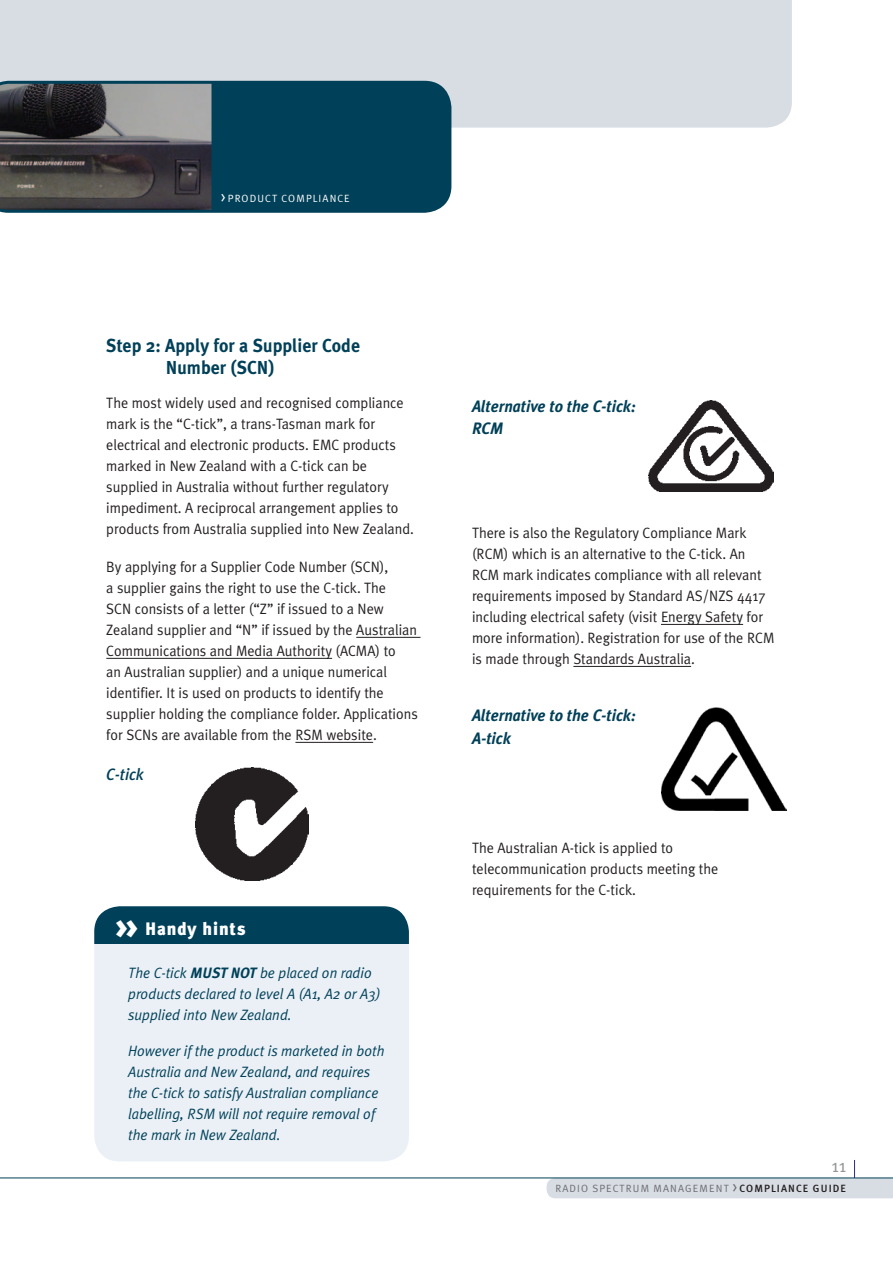
<style>
.page{position:relative;width:893px;height:1263px;background:#fff}
.page>*{position:absolute;margin:0;border:0;box-sizing:border-box;transform-origin:0 0}
.t1{font:700 18.75px/22.5px "Meta Plus";color:#004058;scale:.95 1}
.t2{font:900 18px "Meta Plus";letter-spacing:.05em;color:#fff;scale:.95 1}
.t3{font:18px "Meta Plus Normal";color:#939598}
.t4{font:italic 700 16.5px/22.5px "Meta Plus";color:#004058;scale:.95 1}
.t5{font:italic 500 16.5px "Meta Plus";color:#004058;scale:.95 1}
.t6{font:15px/21px "Meta Plus Normal";color:#231f20;scale:.95 1}
.t7{font:italic 15px/21px "Meta Plus Normal";color:#004058;scale:.95 1}
.t8{font:10.5px "Meta Plus Normal";letter-spacing:.1em;color:#6c6d70}
.t9{font:10.5px "Meta Plus Normal";letter-spacing:.1em;color:#fff}
.s1{font-size:18px}
.s2{font-size:36px}
.s3{font-family:"Meta Plus";font-weight:700}
.s4{font-family:"Meta Plus";font-weight:500;color:#231f20}
</style>
<div class="page">
<div style="left:0;top:0;width:792px;height:128px;background:#d8dde4"></div>
<svg style="left:0;top:81px;width:451px;height:132px;background:#274956"></svg>
<hr style="left:0;top:1177px;width:893px;height:1px;background:#004058">
<svg style="left:547px;top:1160px;width:346px;height:38px"></svg>
<hr style="left:356px;top:637px;width:64px;height:1px;background:#231f20">
<hr style="left:106px;top:658px;width:226px;height:1px;background:#231f20">
<hr style="left:295px;top:742px;width:78px;height:1px;background:#231f20">
<img style="left:196px;top:767px;width:112px;height:113px">
<img style="left:662px;top:708px;width:125px;height:102px">
<div style="left:94px;top:906px;width:315px;height:255px;background:#eaf0f6;border-radius:26px"></div>
<div style="left:94px;top:906px;width:315px;height:38px;background:#004058"></div>
<img style="left:648px;top:400px;width:125px;height:91px">
<hr style="left:661px;top:624px;width:82px;height:1px;background:#231f20">
<hr style="left:573px;top:666px;width:118px;height:1px;background:#231f20">
<p class="t9" style="left:221px;top:192px;width:131px"><span class="s1">›</span>PRODUCT COMPLIANCE</p>
<p class="t1" style="left:166px;top:334px;width:206px;text-indent:-60px">Step 2: Apply for a Supplier Code<br>Number (SCN)</p>
<p class="t6" style="left:106px;top:392px;width:325px">The most widely used and recognised compliance mark is the “C-tick”, a trans-Tasman mark for electrical and electronic products. EMC products marked in New Zealand with a C-tick can be supplied in Australia without further regulatory impediment. A reciprocal arrangement applies to products from Australia supplied into New Zealand.</p>
<p class="t6" style="left:106px;top:556px;width:329px">By applying for a Supplier Code Number (SCN),<br>a supplier gains the right to use the C-tick. The<br>SCN consists of a letter (“Z” if issued to a New Zealand supplier and “N” if issued by the Australian Communications and Media Authority (ACMA) to<br>an Australian supplier) and a unique numerical identifier. It is used on products to identify the supplier holding the compliance folder. Applications for SCNs are available from the RSM website.</p>
<p class="t5" style="left:106px;top:765px;width:41px">C-tick</p>
<p class="t2" style="left:116px;top:918px;width:138px"><span class="s2">››</span> Handy hints</p>
<p class="t7" style="left:128px;top:962px;width:267px">The C-tick <span class="s3">MUST NOT</span> be placed on radio products declared to level A (A1, A2 or A3) supplied into New Zealand.</p>
<p class="t7" style="left:128px;top:1040px;width:271px">However if the product is marketed in both Australia and New Zealand, and requires the C-tick to satisfy Australian compliance labelling, RSM will not require removal of the mark in New Zealand.</p>
<p class="t4" style="left:472px;top:395px;width:174px">Alternative to the C-tick:<br>RCM</p>
<p class="t6" style="left:472px;top:522px;width:320px">There is also the Regulatory Compliance Mark (RCM) which is an alternative to the C-tick. An RCM mark indicates compliance with all relevant requirements imposed by Standard AS/NZS 4417 including electrical safety (visit Energy Safety for more information). Registration for use of the RCM is made through Standards Australia.</p>
<p class="t4" style="left:472px;top:704px;width:174px">Alternative to the C-tick:<br>A-tick</p>
<p class="t6" style="left:472px;top:837px;width:261px">The Australian A-tick is applied to telecommunication products meeting the requirements for the C-tick.</p>
<p class="t3" style="left:831px;top:1155px;width:16px">11</p>
<p class="t8" style="left:555px;top:1182px;width:292px">RADIO SPECTRUM MANAGEMENT <span class="s1">›</span><span class="s4">COMPLIANCE GUIDE</span></p>
</div>
